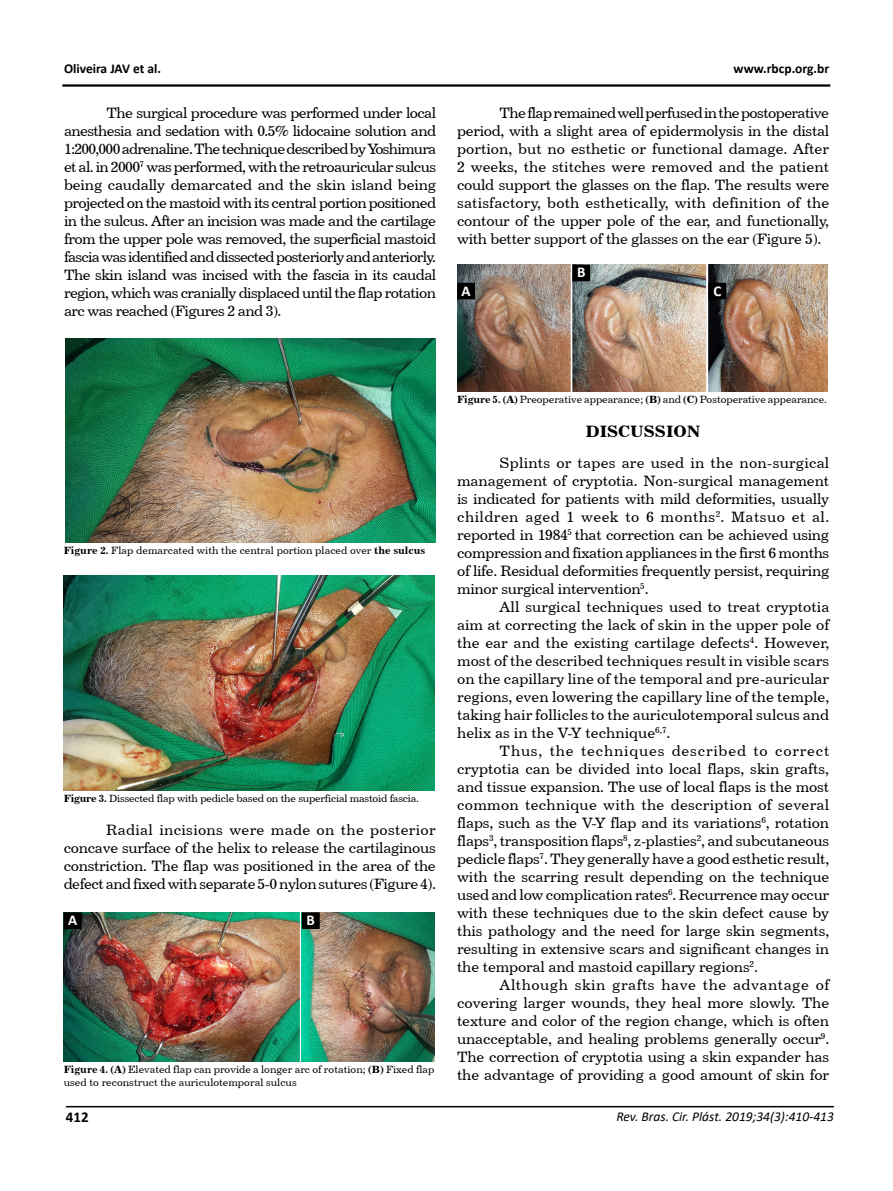
<style>
.page{position:relative;width:893px;height:1191px;background:#fff}
.page>*{position:absolute;margin:0;border:0;box-sizing:border-box;transform-origin:0 0}
.t1{font:16.5px "Century 731 BT Bold A";color:#000}
.t2{font:15px/18px "Century 731 BT Roman A";letter-spacing:-.02em;color:#000;text-align:justify}
.t3{font:700 15px "Calibri";color:#fff}
.t4{font:700 15px "Calibri";color:#000}
.t5{font:italic 13.5px "Calibri";color:#000}
.t6{font:700 13.5px "Calibri";color:#000}
.t7{font:10.5px/13.2px "Century 731 BT Roman A";color:#000}
.t8{font:10.5px "Century 731 BT Roman A";letter-spacing:-.02em;color:#000}
.s1{font-family:"Century 731 BT Bold A"}
</style>
<div class="page">
<hr style="left:66px;top:1106px;width:768px;height:1px;background:#000">
<hr style="left:62px;top:84px;width:768px;height:3px;background:#000">
<img style="left:64px;top:912px;width:371px;height:149px">
<img style="left:457px;top:265px;width:371px;height:127px">
<div style="left:64px;top:913px;width:17px;height:15px;background:#000"></div>
<div style="left:64px;top:912px;width:18px;height:17px;border:2px solid #000"></div>
<div style="left:303px;top:913px;width:16px;height:15px;background:#000"></div>
<div style="left:302px;top:912px;width:18px;height:17px;border:2px solid #000"></div>
<div style="left:458px;top:283px;width:16px;height:16px;background:#000"></div>
<div style="left:457px;top:283px;width:18px;height:16px;border:2px solid #000"></div>
<div style="left:573px;top:265px;width:16px;height:15px;background:#000"></div>
<div style="left:572px;top:265px;width:18px;height:16px;border:2px solid #000"></div>
<div style="left:709px;top:283px;width:16px;height:16px;background:#000"></div>
<div style="left:708px;top:283px;width:18px;height:16px;border:2px solid #000"></div>
<img style="left:64px;top:575px;width:371px;height:215px">
<img style="left:65px;top:338px;width:371px;height:204px">
<p class="t6" style="left:64px;top:59px;width:99px">Oliveira JAV et al.</p>
<p class="t6" style="left:734px;top:59px;width:97px">www.rbcp.org.br</p>
<p class="t2" style="left:64px;top:103px;width:374px;text-indent:43px">The surgical procedure was performed under local anesthesia and sedation with 0.5% lidocaine solution and 1:200,000 adrenaline. The technique described by Yoshimura et al. in 2000<sup>7</sup> was performed, with the retroauricular sulcus being caudally demarcated and the skin island being projected on the mastoid with its central portion positioned in the sulcus. After an incision was made and the cartilage from the upper pole was removed, the superficial mastoid fascia was identified and dissected posteriorly and anteriorly.<br>The skin island was incised with the fascia in its caudal region, which was cranially displaced until the flap rotation arc was reached (Figures 2 and 3).</p>
<p class="t2" style="left:457px;top:103px;width:374px;text-indent:43px">The flap remained well perfused in the postoperative period, with a slight area of epidermolysis in the distal portion, but no esthetic or functional damage. After 2 weeks, the stitches were removed and the patient could support the glasses on the flap. The results were satisfactory, both esthetically, with definition of the contour of the upper pole of the ear, and functionally, with better support of the glasses on the ear (Figure 5).</p>
<p class="t3" style="left:461px;top:280px;width:11px">A</p>
<p class="t3" style="left:577px;top:262px;width:10px">B</p>
<p class="t3" style="left:713px;top:280px;width:9px">C</p>
<p class="t7" style="left:64px;top:543px;width:363px"><span class="s1">Figure 2.</span> Flap demarcated with the central portion placed over <span class="s1">the sulcus</span></p>
<p class="t8" style="left:64px;top:792px;width:357px"><span class="s1">Figure 3.</span> Dissected flap with pedicle based on the superficial mastoid fascia.</p>
<p class="t2" style="left:64px;top:820px;width:374px;text-indent:43px">Radial incisions were made on the posterior concave surface of the helix to release the cartilaginous constriction. The flap was positioned in the area of the defect and fixed with separate 5-0 nylon sutures (Figure 4).</p>
<p class="t3" style="left:68px;top:909px;width:11px">A</p>
<p class="t3" style="left:307px;top:909px;width:10px">B</p>
<p class="t7" style="left:64px;top:1062px;width:372px"><span class="s1">Figure 4. (A)</span> Elevated flap can provide a longer arc of rotation; <span class="s1">(B)</span> Fixed flap used to reconstruct the auriculotemporal sulcus</p>
<p class="t7" style="left:457px;top:392px;width:371px"><span class="s1">Figure 5. (A)</span> Preoperative appearance; <span class="s1">(B)</span> and <span class="s1">(C)</span> Postoperative appearance.</p>
<p class="t1" style="left:586px;top:421px;width:116px">DISCUSSION</p>
<p class="t2" style="left:457px;top:453px;width:374px;text-indent:43px">Splints or tapes are used in the non-surgical management of cryptotia. Non-surgical management is indicated for patients with mild deformities, usually children aged 1 week to 6 months<sup>2</sup>. Matsuo et al. reported in 1984<sup>5</sup> that correction can be achieved using compression and fixation appliances in the first 6 months of life. Residual deformities frequently persist, requiring minor surgical intervention<sup>5</sup>.</p>
<p class="t2" style="left:457px;top:597px;width:374px;text-indent:43px">All surgical techniques used to treat cryptotia aim at correcting the lack of skin in the upper pole of the ear and the existing cartilage defects<sup>4</sup>. However, most of the described techniques result in visible scars on the capillary line of the temporal and pre-auricular regions, even lowering the capillary line of the temple, taking hair follicles to the auriculotemporal sulcus and helix as in the V-Y technique<sup>6,7</sup>.</p>
<p class="t2" style="left:457px;top:741px;width:374px;text-indent:43px">Thus, the techniques described to correct cryptotia can be divided into local flaps, skin grafts, and tissue expansion. The use of local flaps is the most common technique with the description of several flaps, such as the V-Y flap and its variations<sup>6</sup>, rotation flaps<sup>3</sup>, transposition flaps<sup>8</sup>, z-plasties<sup>2</sup>, and subcutaneous pedicle flaps<sup>7</sup>. They generally have a good esthetic result, with the scarring result depending on the technique used and low complication rates<sup>6</sup>. Recurrence may occur with these techniques due to the skin defect cause by this pathology and the need for large skin segments, resulting in extensive scars and significant changes in the temporal and mastoid capillary regions<sup>2</sup>.</p>
<p class="t2" style="left:457px;top:975px;width:374px;text-indent:43px">Although skin grafts have the advantage of covering larger wounds, they heal more slowly. The texture and color of the region change, which is often unacceptable, and healing problems generally occur<sup>9</sup>.<br>The correction of cryptotia using a skin expander has the advantage of providing a good amount of skin for</p>
<p class="t4" style="left:66px;top:1106px;width:24px">412</p>
<p class="t5" style="left:616px;top:1107px;width:219px">Rev. Bras. Cir. Plást. 2019;34(3):410-413</p>
</div>
